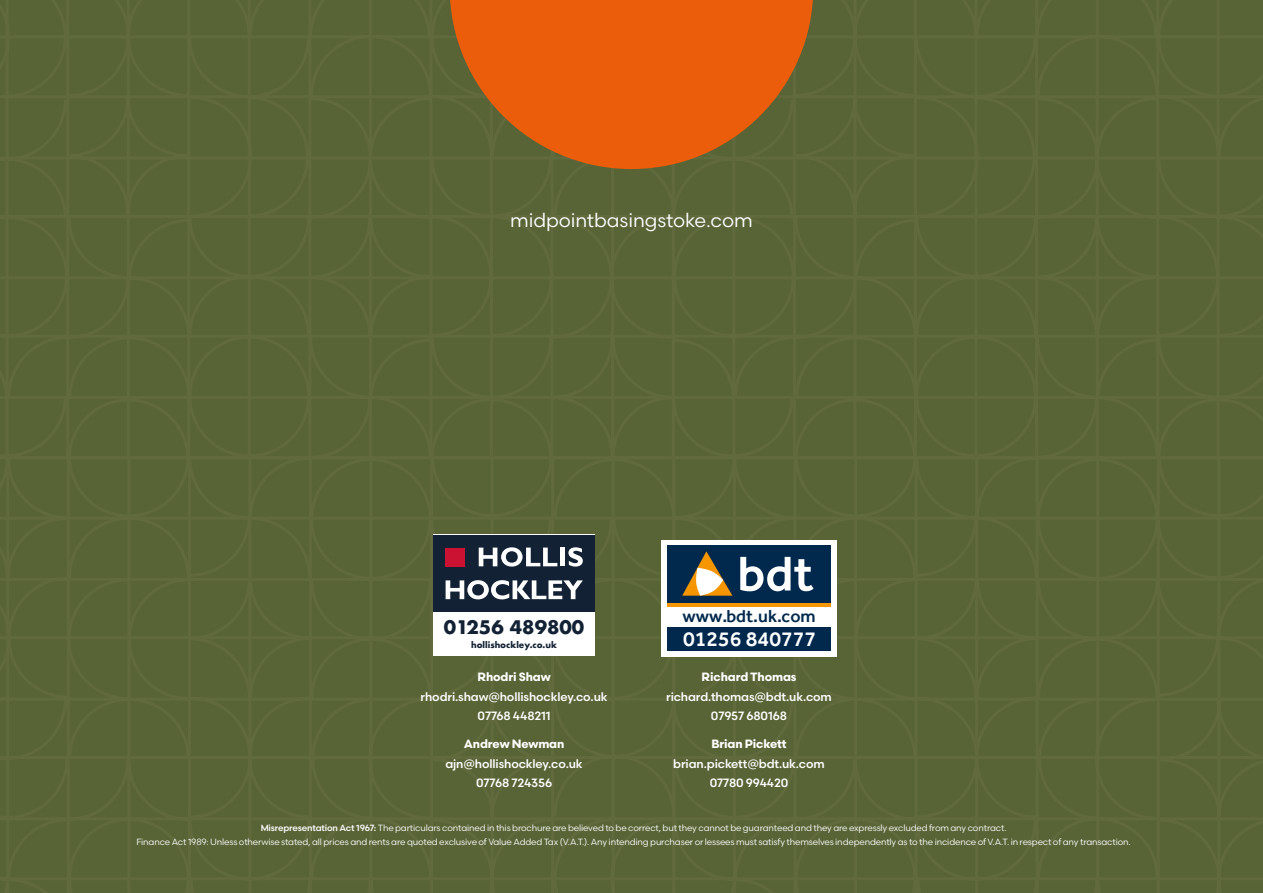
<style>
.page{position:relative;width:1263px;height:893px;background:#fff}
.page>*{position:absolute;margin:0;border:0;box-sizing:border-box;transform-origin:0 0}
.t1{font:500 50.4px "Effra";color:#fff}
.t2{font:500 21.45px "Effra";color:#fff}
.t3{font:19.5px "Scandia";letter-spacing:-.005em;color:#fff}
.t4{font:700 18.15px "Futura";color:#122133}
.t5{font:500 17.85px "Effra";color:#00294d}
.t6{font:500 12px/19.5px "Scandia";letter-spacing:-.01em;color:#fff;text-align:center}
.t7{font:700 12px "Scandia";letter-spacing:-.01em;color:#fff}
.t8{font:9px/13.5px "Scandia";letter-spacing:-.015em;color:#fff;text-align:center}
.t9{font:700 8.4px "Futura";color:#122133}
.s1{font-weight:500}
</style>
<div class="page">
<div style="left:0;top:0;width:668px;height:453px;background:#586436"></div>
<div style="left:668px;top:0;width:595px;height:453px;background:#586436"></div>
<div style="left:0;top:453px;width:670px;height:440px;background:#586436"></div>
<div style="left:670px;top:453px;width:593px;height:440px;background:#586436"></div>
<svg style="left:450px;top:0;width:363px;height:169px;background:#c95e15"></svg>
<div style="left:433px;top:535px;width:162px;height:121px;background:#fff"></div>
<div style="left:433px;top:535px;width:162px;height:76px;background:#122133"></div>
<div style="left:445px;top:548px;width:19px;height:19px;background:#cc1233"></div>
<svg style="left:479px;top:547px;width:78px;height:20px"></svg>
<div style="left:560px;top:548px;width:5px;height:18px;background:#fff"></div>
<svg style="left:568px;top:547px;width:15px;height:20px"></svg>
<svg style="left:446px;top:580px;width:137px;height:19px"></svg>
<div style="left:661px;top:540px;width:175px;height:116px;background:#fff"></div>
<div style="left:667px;top:545px;width:163px;height:58px;background:#00294d"></div>
<hr style="left:667px;top:603px;width:163px;height:4px;background:#f59600">
<div style="left:667px;top:627px;width:163px;height:24px;background:#00294d"></div>
<svg style="left:682px;top:551px;width:50px;height:45px"></svg>
<h3 class="t3" style="left:510px;top:208px;width:244px">midpointbasingstoke.com</h3>
<h3 class="t4" style="left:444px;top:614px;width:142px">01256 489800</h3>
<p class="t9" style="left:471px;top:639px;width:87px">hollishockley.co.uk</p>
<h3 class="t7" style="left:477px;top:670px;width:75px">Rhodri Shaw</h3>
<h3 class="t6" style="left:421px;top:687px;width:188px">rhodri.shaw@hollishockley.co.uk<br>07768 448211</h3>
<h3 class="t7" style="left:464px;top:737px;width:102px">Andrew Newman</h3>
<h3 class="t6" style="left:445px;top:754px;width:139px">ajn@hollishockley.co.uk<br>07768 724356</h3>
<h1 class="t1" style="left:737px;top:544px;width:78px">bdt</h1>
<h3 class="t5" style="left:682px;top:606px;width:134px">www.bdt.uk.com</h3>
<h2 class="t2" style="left:683px;top:626px;width:135px">01256 840777</h2>
<h3 class="t7" style="left:701px;top:670px;width:97px">Richard Thomas</h3>
<h3 class="t6" style="left:666px;top:687px;width:167px">richard.thomas@bdt.uk.com<br>07957 680168</h3>
<h3 class="t7" style="left:711px;top:737px;width:77px">Brian Pickett</h3>
<h3 class="t6" style="left:673px;top:754px;width:153px">brian.pickett@bdt.uk.com<br>07780 994420</h3>
<p class="t8" style="left:136px;top:821px;width:996px"><span class="s1">Misrepresentation Act 1967:</span> The particulars contained in this brochure are believed to be correct, but they cannot be guaranteed and they are expressly excluded from any contract.<br>Finance Act 1989: Unless otherwise stated, all prices and rents are quoted exclusive of Value Added Tax (V.A.T.). Any intending purchaser or lessees must satisfy themselves independently as to the incidence of V.A.T. in respect of any transaction.</p>
</div>
